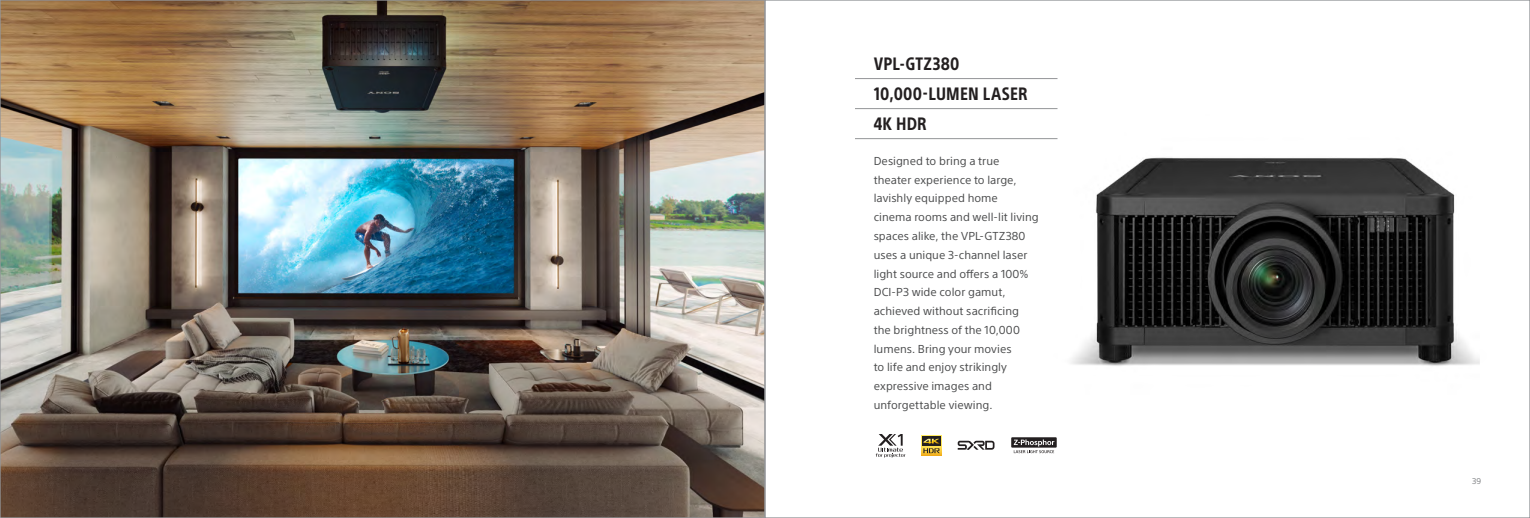
<style>
.page{position:relative;width:1530px;height:518px;background:#fff}
.page>*{position:absolute;margin:0;border:0;box-sizing:border-box;transform-origin:0 0}
.Product_Names{font:700 condensed 17.5px "SST Pro";letter-spacing:.015em;color:#231f20}
.Product_Body_Copy{font:11.25px/18.8px "SST Pro";color:#4b4c4d}
.t1{font:8.12px "SST Pro";color:#808285}
</style>
<div class="page">
<img style="left:2px;top:2px;width:761px;height:514px">
<img style="left:1021px;top:109px;width:459px;height:257px">
<hr style="left:855px;top:78px;width:203px;height:1px;background:#939598">
<hr style="left:855px;top:108px;width:203px;height:1px;background:#939598">
<hr style="left:855px;top:138px;width:203px;height:1px;background:#939598">
<svg style="left:876px;top:434px;width:29px;height:23px"></svg>
<svg style="left:921px;top:435px;width:20px;height:20px"></svg>
<div style="left:922px;top:436px;width:18px;height:10px;background:#231f20"></div>
<svg style="left:923px;top:438px;width:17px;height:15px"></svg>
<svg style="left:958px;top:440px;width:37px;height:9px"></svg>
<svg style="left:1011px;top:437px;width:46px;height:16px"></svg>
<p class="Product_Names" style="left:874px;top:53px;width:87px">VPL-GTZ380</p>
<p class="Product_Names" style="left:874px;top:83px;width:155px">10,000-LUMEN LASER</p>
<p class="Product_Names" style="left:874px;top:113px;width:54px">4K HDR</p>
<p class="Product_Body_Copy" style="left:874px;top:151px;width:166px">Designed to bring a true theater experience to large, lavishly equipped home cinema rooms and well-lit living spaces alike, the VPL-GTZ380 uses a unique 3-channel laser light source and offers a 100%<br>DCI-P3 wide color gamut, achieved without sacrificing the brightness of the 10,000 lumens. Bring your movies<br>to life and enjoy strikingly expressive images and unforgettable viewing.</p>
<p class="t1" style="left:1472px;top:476px;width:11px">39</p>
</div>
